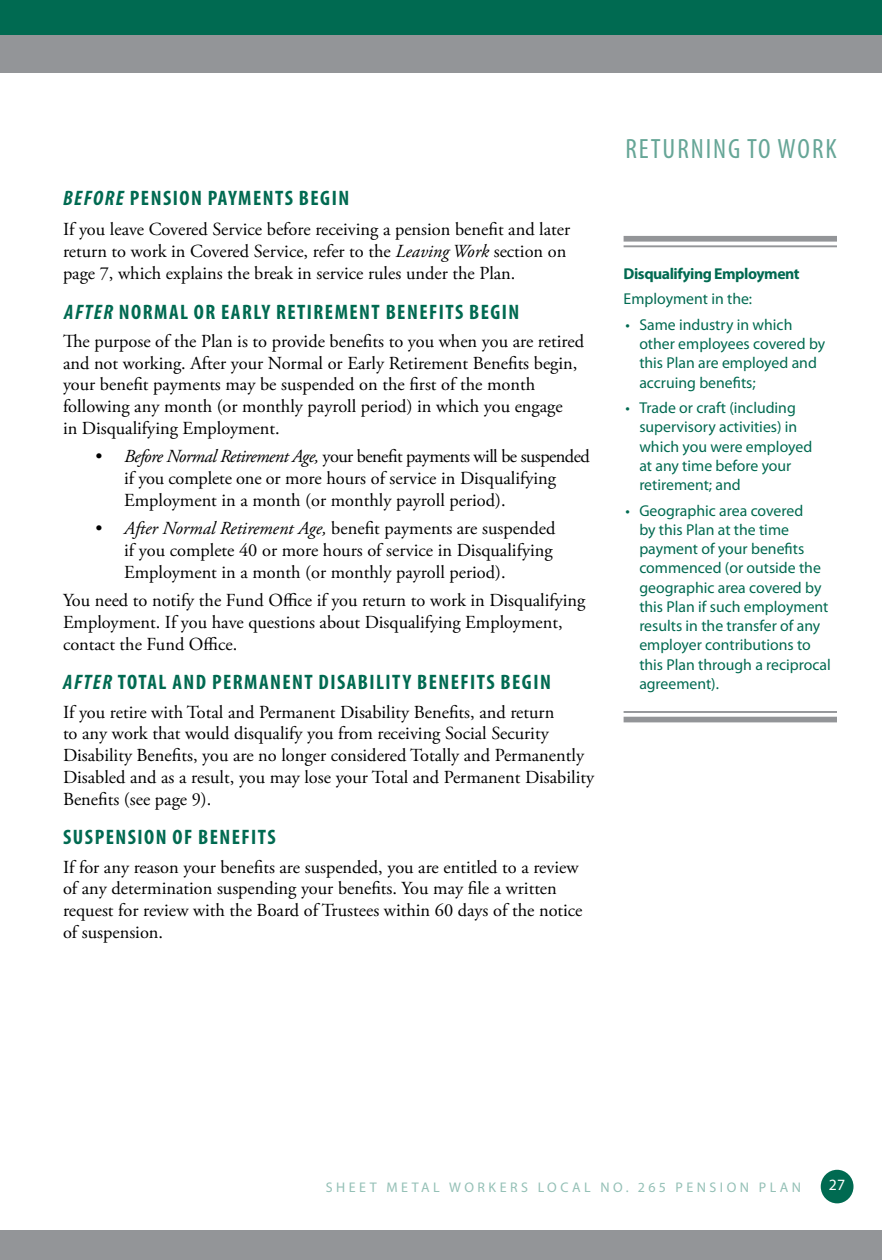
<style>
.page{position:relative;width:882px;height:1260px;background:#fff}
.page>*{position:absolute;margin:0;border:0;box-sizing:border-box;transform-origin:0 0}
.t1{font:condensed 28px "Myriad Pro";letter-spacing:.07em;color:#66a697}
.t2{font:700 condensed 21px "Myriad Pro";letter-spacing:.07em;color:#006a51}
.t3{font:18.38px/21.9px "Adobe Garamond Pro";color:#000}
.t4{font:15.75px/19.2px "Myriad Pro";color:#006a51}
.t5{font:700 15.75px "Myriad Pro";letter-spacing:-.03em;color:#006a51}
.t6{font:15.75px "Myriad Pro";color:#fff}
.t7{font:14px "Myriad Pro";letter-spacing:.25em;color:#94c0b6}
.s1{font-style:italic}
</style>
<div class="page">
<div style="left:821px;top:1170px;width:33px;height:33px;background:#006a51;border-radius:50%"></div>
<div style="left:0;top:1230px;width:882px;height:30px;background:#939598"></div>
<div style="left:0;top:0;width:882px;height:35px;background:#006a51"></div>
<div style="left:0;top:35px;width:882px;height:38px;background:#939598"></div>
<div style="left:624px;top:236px;width:213px;height:6px;background:#939598"></div>
<hr style="left:624px;top:245px;width:213px;height:2px;background:#939598">
<hr style="left:624px;top:711px;width:213px;height:2px;background:#939598">
<div style="left:624px;top:717px;width:213px;height:5px;background:#939598"></div>
<p class="t2" style="left:63px;top:185px;width:287px"><span class="s1">BEFORE</span> PENSION PAYMENTS BEGIN</p>
<p class="t3" style="left:63px;top:219px;width:509px">If you leave Covered Service before receiving a pension benefit and later return to work in Covered Service, refer to the <span class="s1">Leaving Work</span> section on page 7, which explains the break in service rules under the Plan.</p>
<p class="t2" style="left:64px;top:298px;width:457px"><span class="s1">AFTER</span> NORMAL OR EARLY RETIREMENT BENEFITS BEGIN</p>
<p class="t3" style="left:63px;top:331px;width:523px">The purpose of the Plan is to provide benefits to you when you are retired and not working. After your Normal or Early Retirement Benefits begin, your benefit payments may be suspended on the first of the month following any month (or monthly payroll period) in which you engage<br>in Disqualifying Employment.</p>
<p class="t3" style="left:124px;top:446px;width:467px;text-indent:-30px"><span class="s1">• Before Normal Retirement Age,</span> your benefit payments will be suspended if you complete one or more hours of service in Disqualifying<br>Employment in a month (or monthly payroll period).</p>
<p class="t3" style="left:124px;top:518px;width:433px;text-indent:-30px"><span class="s1">• After Normal Retirement Age,</span> benefit payments are suspended if you complete 40 or more hours of service in Disqualifying<br>Employment in a month (or monthly payroll period).</p>
<p class="t3" style="left:63px;top:590px;width:524px">You need to notify the Fund Office if you return to work in Disqualifying<br>Employment. If you have questions about Disqualifying Employment, contact the Fund Office.</p>
<p class="t2" style="left:63px;top:669px;width:489px"><span class="s1">AFTER</span> TOTAL AND PERMANENT DISABILITY BENEFITS BEGIN</p>
<p class="t3" style="left:63px;top:701px;width:533px">If you retire with Total and Permanent Disability Benefits, and return<br>to any work that would disqualify you from receiving Social Security Disability Benefits, you are no longer considered Totally and Permanently Disabled and as a result, you may lose your Total and Permanent Disability Benefits (see page 9).</p>
<p class="t2" style="left:63px;top:824px;width:214px">SUSPENSION OF BENEFITS</p>
<p class="t3" style="left:63px;top:857px;width:521px">If for any reason your benefits are suspended, you are entitled to a review of any determination suspending your benefits. You may file a written request for review with the Board of Trustees within 60 days of the notice of suspension.</p>
<h1 class="t1" style="left:625px;top:132px;width:213px">RETURNING TO WORK</h1>
<p class="t5" style="left:624px;top:263px;width:178px">Disqualifying Employment</p>
<p class="t4" style="left:624px;top:289px;width:130px">Employment in the:</p>
<p class="t4" style="left:639px;top:315px;width:188px;text-indent:-14px">• Same industry in which other employees covered by this Plan are employed and accruing benefits;</p>
<p class="t4" style="left:639px;top:398px;width:174px;text-indent:-14px">• Trade or craft (including supervisory activities) in which you were employed at any time before your retirement; and</p>
<p class="t4" style="left:639px;top:501px;width:193px;text-indent:-14px">• Geographic area covered<br>by this Plan at the time payment of your benefits commenced (or outside the geographic area covered by this Plan if such employment results in the transfer of any employer contributions to this Plan through a reciprocal agreement).</p>
<p class="t7" style="left:326px;top:1178px;width:372px">sheet metal workers local no. 265 PENS</p>
<p class="t7" style="left:720px;top:1178px;width:19px">ION</p>
<p class="t7" style="left:759px;top:1178px;width:44px">p lan</p>
<p class="t6" style="left:829px;top:1175px;width:18px">27</p>
</div>
